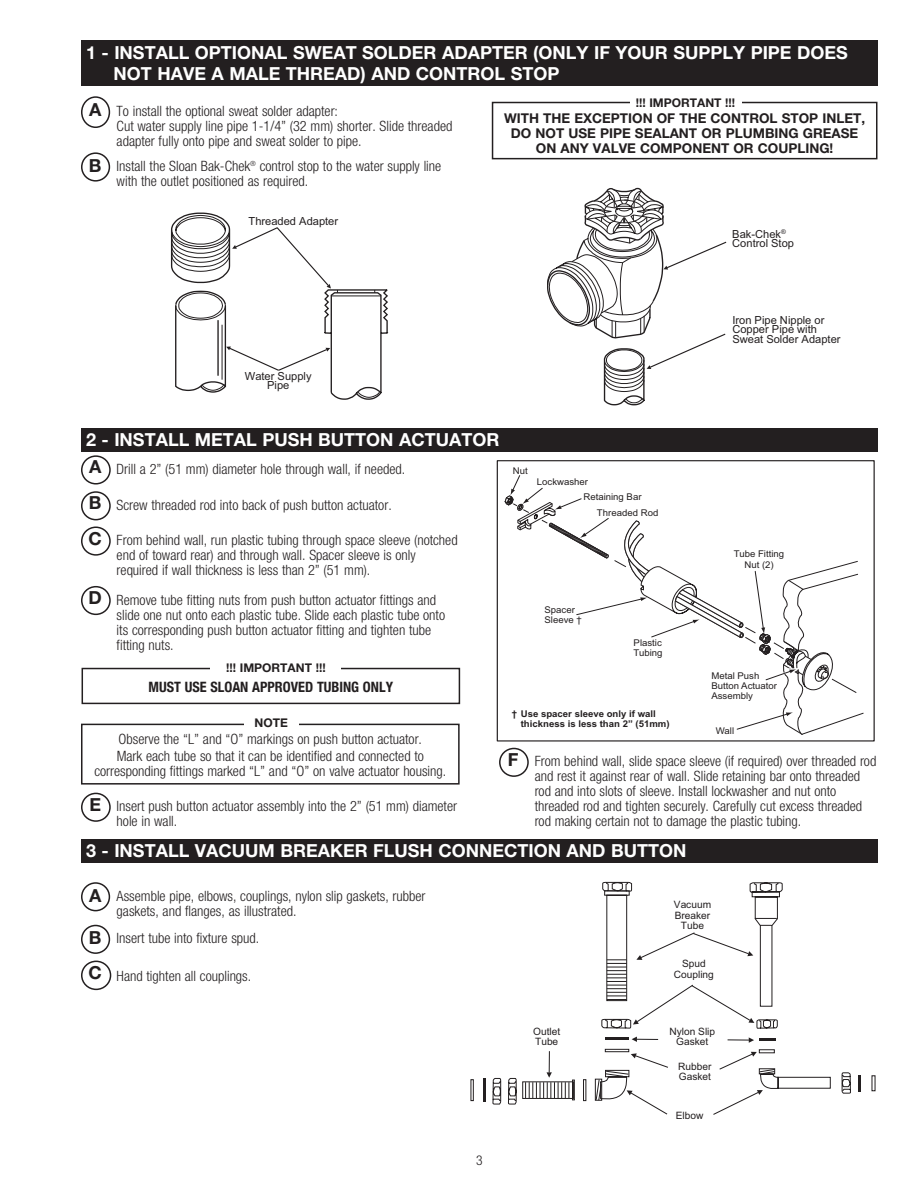
<style>
.page{position:relative;width:918px;height:1188px;background:#fff}
.page>*{position:absolute;margin:0;border:0;box-sizing:border-box;transform-origin:0 0}
.Step___Head{font:700 18px/21.6px "Helvetica Neue LT Pro";color:#fff}
.Circle_Step{font:700 18px "Helvetica Neue LT Pro";color:#231f20}
.Circle_Step___Text{font:300 condensed 14.25px/15px "Helvetica Neue LT Std";color:#231f20}
.Body_Text_Centered{font:300 condensed 14.25px/15px "Helvetica Neue LT Std";color:#231f20;text-align:center}
.Body_Text_Centered-2{font:700 condensed 14.25px "Helvetica Neue";color:#231f20}
.IMPORTANT_Text{font:700 13.5px/15px "Helvetica Neue LT Pro";color:#231f20;text-align:center}
.Page_Number{font:300 condensed 13.5px "Helvetica Neue LT Std";color:#231f20}
.IMPORTANT_Head{font:700 12px "Helvetica Neue LT Pro";color:#231f20}
.t1{font:11.1px/9.6px "Arial";color:#231f20}
.t2{font:10.2px/10.2px "Arial";color:#231f20;text-align:center}
.t3{font:9.3px/10.1px "Arial";color:#231f20}
.t4{font:700 9.3px/10.1px "Arial";color:#231f20}
</style>
<div class="page">
<svg style="left:171px;top:212px;width:218px;height:188px"></svg>
<svg style="left:547px;top:188px;width:180px;height:217px"></svg>
<div style="left:81px;top:40px;width:797px;height:46px;background:#231f20"></div>
<div style="left:81px;top:96px;width:29px;height:32px;border:2px solid #231f20;border-radius:50%"></div>
<div style="left:81px;top:152px;width:29px;height:30px;border:2px solid #231f20;border-radius:50%"></div>
<div style="left:492px;top:102px;width:386px;height:57px;border:2px solid #231f20"></div>
<div style="left:630px;top:97px;width:112px;height:11px;background:#fff"></div>
<div style="left:81px;top:839px;width:797px;height:24px;background:#231f20"></div>
<div style="left:81px;top:428px;width:797px;height:24px;background:#231f20"></div>
<div style="left:81px;top:455px;width:30px;height:30px;border:2px solid #231f20;border-radius:50%"></div>
<div style="left:81px;top:491px;width:30px;height:29px;border:2px solid #231f20;border-radius:50%"></div>
<div style="left:81px;top:527px;width:30px;height:29px;border:2px solid #231f20;border-radius:50%"></div>
<div style="left:81px;top:586px;width:30px;height:29px;border:2px solid #231f20;border-radius:50%"></div>
<div style="left:499px;top:748px;width:30px;height:29px;border:2px solid #231f20;border-radius:50%"></div>
<div style="left:81px;top:793px;width:30px;height:29px;border:2px solid #231f20;border-radius:50%"></div>
<div style="left:81px;top:882px;width:29px;height:29px;border:2px solid #231f20;border-radius:50%"></div>
<div style="left:81px;top:925px;width:29px;height:29px;border:2px solid #231f20;border-radius:50%"></div>
<svg style="left:470px;top:882px;width:406px;height:233px"></svg>
<div style="left:81px;top:961px;width:30px;height:29px;border:2px solid #231f20;border-radius:50%"></div>
<svg style="left:504px;top:475px;width:360px;height:260px"></svg>
<div style="left:497px;top:460px;width:378px;height:282px;border:1px solid #231f20"></div>
<div style="left:81px;top:724px;width:379px;height:61px;border:2px solid #231f20"></div>
<div style="left:244px;top:717px;width:54px;height:16px;background:#fff"></div>
<div style="left:82px;top:668px;width:378px;height:36px;border:2px solid #231f20"></div>
<div style="left:211px;top:662px;width:130px;height:15px;background:#fff"></div>
<p class="Step___Head" style="left:114px;top:41px;width:736px;text-indent:-28px">1 - INSTALL OPTIONAL SWEAT SOLDER ADAPTER (ONLY IF YOUR SUPPLY PIPE DOES<br>NOT HAVE A MALE THREAD) AND CONTROL STOP</p>
<p class="Circle_Step" style="left:89px;top:98px;width:14px">A</p>
<p class="Circle_Step___Text" style="left:117px;top:103px;width:337px">To install the optional sweat solder adapter:<br>Cut water supply line pipe 1-1/4” (32 mm) shorter. Slide threaded adapter fully onto pipe and sweat solder to pipe.</p>
<p class="Circle_Step" style="left:89px;top:154px;width:14px">B</p>
<p class="Circle_Step___Text" style="left:117px;top:158px;width:326px">Install the Sloan Bak-Chek<sup>®</sup> control stop to the water supply line with the outlet positioned as required.</p>
<p class="IMPORTANT_Head" style="left:636px;top:95px;width:101px">!!! IMPORTANT !!!</p>
<p class="IMPORTANT_Text" style="left:504px;top:111px;width:362px">WITH THE EXCEPTION OF THE CONTROL STOP INLET,<br>DO NOT USE PIPE SEALANT OR PLUMBING GREASE<br>ON ANY VALVE COMPONENT OR COUPLING!</p>
<p class="t1" style="left:249px;top:217px;width:91px">Threaded Adapter</p>
<p class="t1" style="left:732px;top:229px;width:63px">Bak-Chek<sup>®<br></sup>Control Stop</p>
<p class="t1" style="left:245px;top:371px;width:68px;text-align:center">Water Supply<br>Pipe</p>
<p class="t1" style="left:732px;top:315px;width:110px">Iron Pipe Nipple or<br>Copper Pipe with<br>Sweat Solder Adapter</p>
<p class="Step___Head" style="left:86px;top:429px;width:415px">2 - INSTALL METAL PUSH BUTTON ACTUATOR</p>
<p class="Circle_Step" style="left:89px;top:456px;width:14px">A</p>
<p class="Circle_Step___Text" style="left:117px;top:461px;width:290px">Drill a 2” (51 mm) diameter hole through wall, if needed.</p>
<p class="Circle_Step" style="left:89px;top:492px;width:14px">B</p>
<p class="Circle_Step___Text" style="left:117px;top:497px;width:277px">Screw threaded rod into back of push button actuator.</p>
<p class="Circle_Step" style="left:89px;top:527px;width:15px">C</p>
<p class="Circle_Step___Text" style="left:117px;top:533px;width:343px">From behind wall, run plastic tubing through space sleeve (notched end of toward rear) and through wall. Spacer sleeve is only required if wall thickness is less than 2” (51 mm).</p>
<p class="Circle_Step" style="left:89px;top:586px;width:15px">D</p>
<p class="Circle_Step___Text" style="left:117px;top:592px;width:330px">Remove tube fitting nuts from push button actuator fittings and slide one nut onto each plastic tube. Slide each plastic tube onto its corresponding push button actuator fitting and tighten tube fitting nuts.</p>
<p class="IMPORTANT_Head" style="left:226px;top:660px;width:101px">!!! IMPORTANT !!!</p>
<p class="Body_Text_Centered-2" style="left:149px;top:675px;width:246px">MUST USE SLOAN APPROVED TUBING ONLY</p>
<p class="IMPORTANT_Head" style="left:255px;top:716px;width:35px">NOTE</p>
<p class="Body_Text_Centered" style="left:119px;top:732px;width:305px">Observe the “L” and “O” markings on push button actuator.</p>
<p class="Body_Text_Centered" style="left:94px;top:749px;width:353px">Mark each tube so that it can be identified and connected to corresponding fittings marked “L” and “O” on valve actuator housing.</p>
<p class="Circle_Step" style="left:89px;top:793px;width:13px">E</p>
<p class="Circle_Step___Text" style="left:117px;top:799px;width:342px">Insert push button actuator assembly into the 2” (51 mm) diameter hole in wall.</p>
<p class="t3" style="left:513px;top:466px;width:16px">Nut</p>
<p class="t3" style="left:583px;top:474px;width:60px;line-height:14.9px;text-indent:-47px">Lockwasher<br>Retaining Bar</p>
<p class="t3" style="left:597px;top:508px;width:63px">Threaded Rod</p>
<p class="t3" style="left:545px;top:605px;width:39px">Spacer<br>Sleeve †</p>
<p class="t3" style="left:634px;top:638px;width:31px">Plastic<br>Tubing</p>
<p class="t4" style="left:521px;top:709px;width:150px;text-indent:-9px">† Use spacer sleeve only if wall thickness is less than 2” (51mm)</p>
<p class="t3" style="left:734px;top:549px;width:52px;text-align:center">Tube Fitting<br>Nut (2)</p>
<p class="t3" style="left:711px;top:670px;width:67px">Metal Push<br>Button Actuator<br>Assembly</p>
<p class="t3" style="left:716px;top:725px;width:20px">Wall</p>
<p class="Circle_Step" style="left:508px;top:748px;width:12px">F</p>
<p class="Circle_Step___Text" style="left:535px;top:754px;width:343px">From behind wall, slide space sleeve (if required) over threaded rod and rest it against rear of wall. Slide retaining bar onto threaded rod and into slots of sleeve. Install lockwasher and nut onto threaded rod and tighten securely. Carefully cut excess threaded rod making certain not to damage the plastic tubing.</p>
<p class="Step___Head" style="left:86px;top:840px;width:602px">3 - INSTALL VACUUM BREAKER FLUSH CONNECTION AND BUTTON</p>
<p class="Circle_Step" style="left:89px;top:884px;width:14px">A</p>
<p class="Circle_Step___Text" style="left:117px;top:888px;width:310px">Assemble pipe, elbows, couplings, nylon slip gaskets, rubber gaskets, and flanges, as illustrated.</p>
<p class="Circle_Step" style="left:89px;top:927px;width:14px">B</p>
<p class="Circle_Step___Text" style="left:117px;top:931px;width:144px">Insert tube into fixture spud.</p>
<p class="Circle_Step" style="left:89px;top:961px;width:15px">C</p>
<p class="Circle_Step___Text" style="left:117px;top:968px;width:136px">Hand tighten all couplings.</p>
<p class="Page_Number" style="left:476px;top:1152px;width:8px">3</p>
<p class="t2" style="left:533px;top:1026px;width:29px;text-align:left">Outlet<br>Tube</p>
<p class="t2" style="left:674px;top:900px;width:39px">Vacuum<br>Breaker<br>Tube</p>
<p class="t2" style="left:674px;top:959px;width:42px">Spud<br>Coupling</p>
<p class="t2" style="left:669px;top:1027px;width:47px">Nylon Slip<br>Gasket</p>
<p class="t2" style="left:678px;top:1061px;width:35px;text-align:left">Rubber<br>Gasket</p>
<p class="t2" style="left:676px;top:1111px;width:29px">Elbow</p>
</div>
